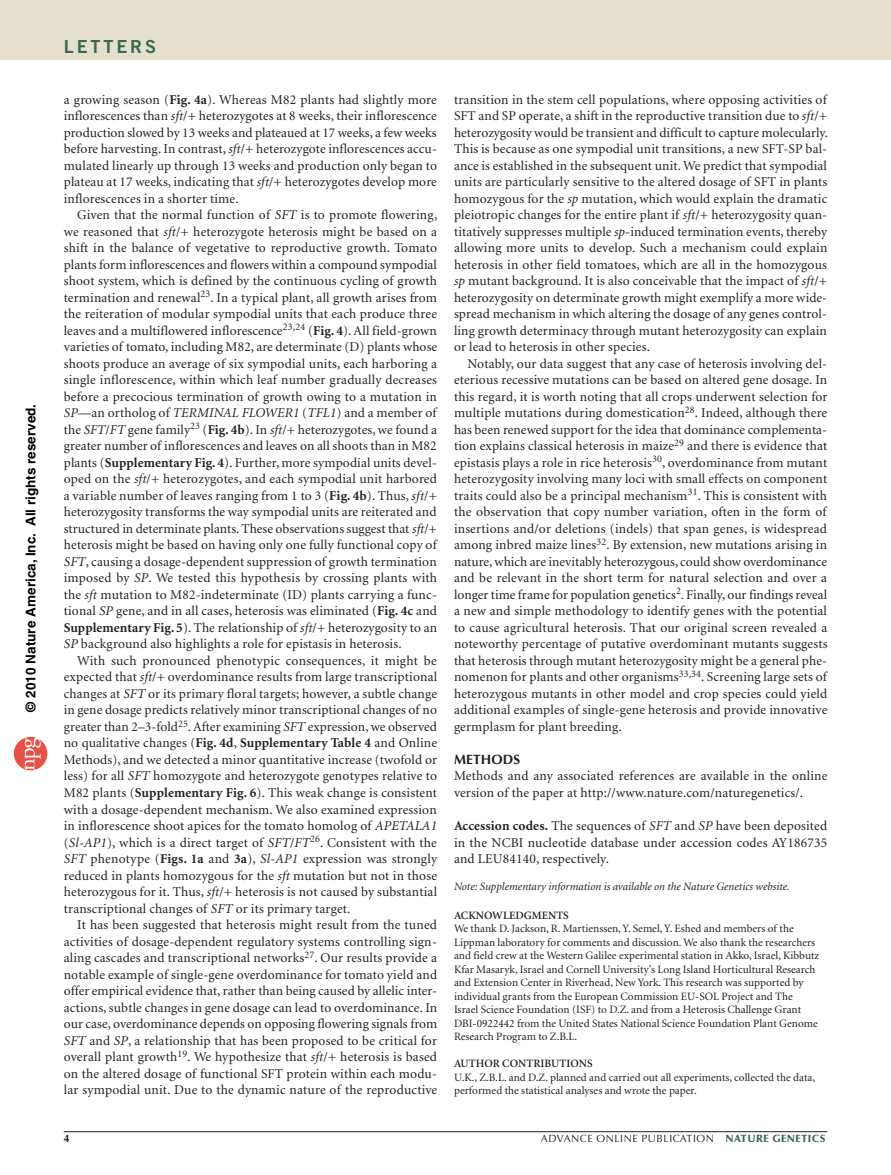
<style>
.page{position:relative;width:891px;height:1175px;background:#fff}
.page>*{position:absolute;margin:0;border:0;box-sizing:border-box;transform-origin:0 0}
.t1{font:18px "Trade Gothic Bold Two";letter-spacing:.16em;color:#3b684f}
.pPara{font:13.5px/16.5px "Minion";letter-spacing:.01em;color:#231f20;text-align:justify}
.pSec3ttl{font:13.5px/16.5px "Minion";letter-spacing:.01em;color:#231f20;text-align:justify}
.pMethodContent{font:13.5px/16.5px "Minion";letter-spacing:.015em;color:#231f20}
.t2{font:700 13.5px "Helvetica";color:#000}
.pMethodContentHead{font:700 13.5px "Optima";letter-spacing:.01em;color:#231f20}
.pAckFirstpara{font:11.25px/13.5px "Minion";color:#231f20}
.pFirstClosenote{font:italic 11.25px "Minion";color:#231f20}
.pAckTitle{font:600 11.25px "Minion";color:#231f20}
.t3{font:10.5px "Optima";letter-spacing:.05em;color:#231f20}
.s1{font-weight:700}
.s2{font-style:italic}
.s3{font-weight:900;color:#3b684f}
</style>
<div class="page">
<svg style="left:14px;top:737px;width:33px;height:33px"></svg>
<div style="left:0;top:0;width:891px;height:60px;background:#e5e0ce"></div>
<hr style="left:64px;top:1131px;width:763px;height:1px;background:#231f20">
<p class="t2" style="left:23px;top:712px;width:309px;rotate:-90deg">© 2010 Nature America, Inc. All rights reserved.</p>
<h1 class="t1" style="left:64px;top:35px;width:94px">LETTERS</h1>
<p class="pPara" style="left:64px;top:92px;width:375px">a growing season (<span class="s1">Fig. 4a</span>). Whereas M82 plants had slightly more inflorescences than <span class="s2">sft</span>/+ heterozygotes at 8 weeks, their inflorescence production slowed by 13 weeks and plateaued at 17 weeks, a few weeks before harvesting. In contrast, <span class="s2">sft</span>/+ heterozygote inflorescences accu&shy;mulated linearly up through 13 weeks and production only began to plateau at 17 weeks, indicating that <span class="s2">sft</span>/+ heterozygotes develop more inflorescences in a shorter time.</p>
<p class="pPara" style="left:64px;top:207px;width:375px;text-indent:14px">Given that the normal function of <span class="s2">SFT</span> is to promote flowering, we reasoned that <span class="s2">sft</span>/+ heterozygote heterosis might be based on a shift in the balance of vegetative to reproductive growth. Tomato plants form inflorescences and flowers within a compound sympodial shoot system, which is defined by the continuous cycling of growth termi-nation and renewal<sup>23</sup>. In a typical plant, all growth arises from the reiteration of modular sympodial units that each produce three leaves and a multiflowered inflorescence<sup>23,24</sup> (<span class="s1">Fig. 4</span>). All field-grown varieties of tomato, including M82, are determinate (D) plants whose shoots produce an average of six sympodial units, each harboring a single inflorescence, within which leaf number gradually decreases before a precocious termination of growth owing to a mutation in <span class="s2">SP</span>—an ortholog of <span class="s2">TERMINAL FLOWER1</span> (<span class="s2">TFL1</span>) and a member of the <span class="s2">SFT</span>/<span class="s2">FT</span> gene family<sup>23</sup> (<span class="s1">Fig. 4b</span>). In <span class="s2">sft</span>/+ heterozygotes, we found a greater number of inflorescences and leaves on all shoots than in M82 plants (<span class="s1">Supplementary Fig. 4</span>). Further, more sympodial units devel&shy;oped on the <span class="s2">sft</span>/+ heterozygotes, and each sympodial unit harbored a variable number of leaves ranging from 1 to 3 (<span class="s1">Fig. 4b</span>). Thus, <span class="s2">sft</span>/+ heterozygosity transforms the way sympodial units are reiterated and structured in determinate plants. These observations suggest that <span class="s2">sft</span>/+ heterosis might be based on having only one fully functional copy of <span class="s2">SFT</span>, causing a dosage-dependent suppression of growth termination imposed by <span class="s2">SP</span>. We tested this hypothesis by crossing plants with the <span class="s2">sft</span> mutation to M82-indeterminate (ID) plants carrying a func&shy;tional <span class="s2">SP</span> gene, and in all cases, heterosis was eliminated (<span class="s1">Fig. 4c</span> and <span class="s1">Supplementary Fig. 5</span>). The relationship of <span class="s2">sft</span>/+ heterozygosity to an <span class="s2">SP</span> background also highlights a role for epistasis in heterosis.</p>
<p class="pPara" style="left:64px;top:653px;width:375px;text-indent:14px">With such pronounced phenotypic consequences, it might be expected that <span class="s2">sft</span>/+ overdominance results from large transcriptional changes at <span class="s2">SFT</span> or its primary floral targets; however, a subtle change in gene dosage predicts relatively minor transcriptional changes of no greater than 2–3-fold<sup>25</sup>. After examining <span class="s2">SFT</span> expression, we observed no qualitative changes (<span class="s1">Fig. 4d</span>, <span class="s1">Supplementary Table 4</span> and Online Methods), and we detected a minor quantitative increase (twofold or less) for all <span class="s2">SFT</span> homozygote and heterozygote genotypes relative to M82 plants (<span class="s1">Supplementary Fig. 6</span>). This weak change is consistent with a dosage-dependent mechanism. We also examined expression in inflorescence shoot apices for the tomato homolog of <span class="s2">APETALA1 </span>(<span class="s2">Sl-AP1</span>), which is a direct target of <span class="s2">SFT</span>/<span class="s2">FT</span><sup>26</sup>. Consistent with the <span class="s2">SFT</span> phenotype (<span class="s1">Figs. 1a</span> and <span class="s1">3a</span>), <span class="s2">Sl-AP1</span> expression was strongly reduced in plants homozygous for the <span class="s2">sft</span> mutation but not in those heterozygous for it. Thus, <span class="s2">sft</span>/+ heterosis is not caused by substantial transcriptional changes of <span class="s2">SFT</span> or its primary target.</p>
<p class="pPara" style="left:64px;top:917px;width:375px;text-indent:14px">It has been suggested that heterosis might result from the tuned activities of dosage-dependent regulatory systems controlling sign&shy;aling cascades and transcriptional networks<sup>27</sup>. Our results provide a notable example of single-gene overdominance for tomato yield and offer empirical evidence that, rather than being caused by allelic inter&shy;actions, subtle changes in gene dosage can lead to overdominance. In our case, overdominance depends on opposing flowering signals from <span class="s2">SFT</span> and <span class="s2">SP</span>, a relationship that has been proposed to be critical for overall plant growth<sup>19</sup>. We hypothesize that <span class="s2">sft</span>/+ heterosis is based on the altered dosage of functional SFT protein within each modu&shy;lar sympodial unit. Due to the dynamic nature of the reproductive</p>
<p class="pPara" style="left:454px;top:92px;width:375px">transition in the stem cell populations, where opposing activities of SFT and SP operate, a shift in the reproductive transition due to <span class="s2">sft</span>/+ heterozygosity would be transient and difficult to capture molecularly.<br>This is because as one sympodial unit transitions, a new SFT-SP bal&shy;ance is established in the subsequent unit. We predict that sympodial units are particularly sensitive to the altered dosage of SFT in plants homozygous for the <span class="s2">sp</span> mutation, which would explain the dramatic pleiotropic changes for the entire plant if <span class="s2">sft</span>/+ heterozygosity quan&shy;titatively suppresses multiple <span class="s2">sp</span>-induced termination events, thereby allowing more units to develop. Such a mechanism could explain heterosis in other field tomatoes, which are all in the homozygous <span class="s2">sp</span> mutant background. It is also conceivable that the impact of <span class="s2">sft</span>/+ heterozygosity on determinate growth might exemplify a more wide&shy;spread mechanism in which altering the dosage of any genes control&shy;ling growth determinacy through mutant heterozygosity can explain or lead to heterosis in other species.</p>
<p class="pPara" style="left:454px;top:356px;width:375px;text-indent:14px">Notably, our data suggest that any case of heterosis involving del&shy;eterious recessive mutations can be based on altered gene dosage. In this regard, it is worth noting that all crops underwent selection for multiple mutations during domestication<sup>28</sup>. Indeed, although there has been renewed support for the idea that dominance complementa&shy;tion explains classical heterosis in maize<sup>29</sup> and there is evidence that epistasis plays a role in rice heterosis<sup>30</sup>, overdominance from mutant heterozygosity involving many loci with small effects on component traits could also be a principal mechanism<sup>31</sup>. This is consistent with the observation that copy number variation, often in the form of insertions and/or deletions (indels) that span genes, is widespread among inbred maize lines<sup>32</sup>. By extension, new mutations arising in nature, which are inevitably heterozygous, could show overdominance and be relevant in the short term for natural selection and over a longer time frame for population genetics<sup>2</sup>. Finally, our findings reveal a new and simple methodology to identify genes with the potential to cause agricultural heterosis. That our original screen revealed a noteworthy percentage of putative overdominant mutants suggests that heterosis through mutant heterozygosity might be a general phe&shy;nomenon for plants and other organisms<sup>33,34</sup>. Screening large sets of heterozygous mutants in other model and crop species could yield additional examples of single-gene heterosis and provide innovative germplasm for plant breeding.</p>
<p class="pMethodContentHead" style="left:454px;top:751px;width:68px">METHODS</p>
<p class="pMethodContent" style="left:454px;top:768px;width:375px">Methods and any associated references are available in the online version of the paper at http://www.nature.com/naturegenetics/.</p>
<p class="pSec3ttl" style="left:454px;top:818px;width:375px"><span class="s1">Accession codes.</span> The sequences of <span class="s2">SFT</span> and <span class="s2">SP</span> have been deposited in the NCBI nucleotide database under accession codes AY186735 and LEU84140, respectively.</p>
<p class="pFirstClosenote" style="left:454px;top:881px;width:337px">Note: Supplementary information is available on the Nature Genetics website.</p>
<p class="pAckTitle" style="left:454px;top:909px;width:116px">ACKNOWLEDGMENTS</p>
<p class="pAckFirstpara" style="left:454px;top:922px;width:367px">We thank D. Jackson, R. Martienssen, Y. Semel, Y. Eshed and members of the Lippman laboratory for comments and discussion. We also thank the researchers and field crew at the Western Galilee experimental station in Akko, Israel, Kibbutz Kfar Masaryk, Israel and Cornell University’s Long Island Horticultural Research and Extension Center in Riverhead, New York. This research was supported by individual grants from the European Commission EU-SOL Project and The Israel Science Foundation (ISF) to D.Z. and from a Heterosis Challenge Grant DBI-0922442 from the United States National Science Foundation Plant Genome Research Program to Z.B.L.</p>
<p class="pAckTitle" style="left:454px;top:1057px;width:57px">AUTHOR CONT</p>
<p class="pAckTitle" style="left:533px;top:1057px;width:46px">RIBUTIONS</p>
<p class="pAckFirstpara" style="left:454px;top:1070px;width:363px">U.K., Z.B.L. and D.Z. planned and carried out all experiments, collected the data, performed the statistical analyses and wrote the paper.</p>
<p class="t3" style="left:541px;top:1132px;width:286px">aDVANCE ONLINE PUBLICATION <span class="s3">NATURE GENETICS</span></p>
</div>
